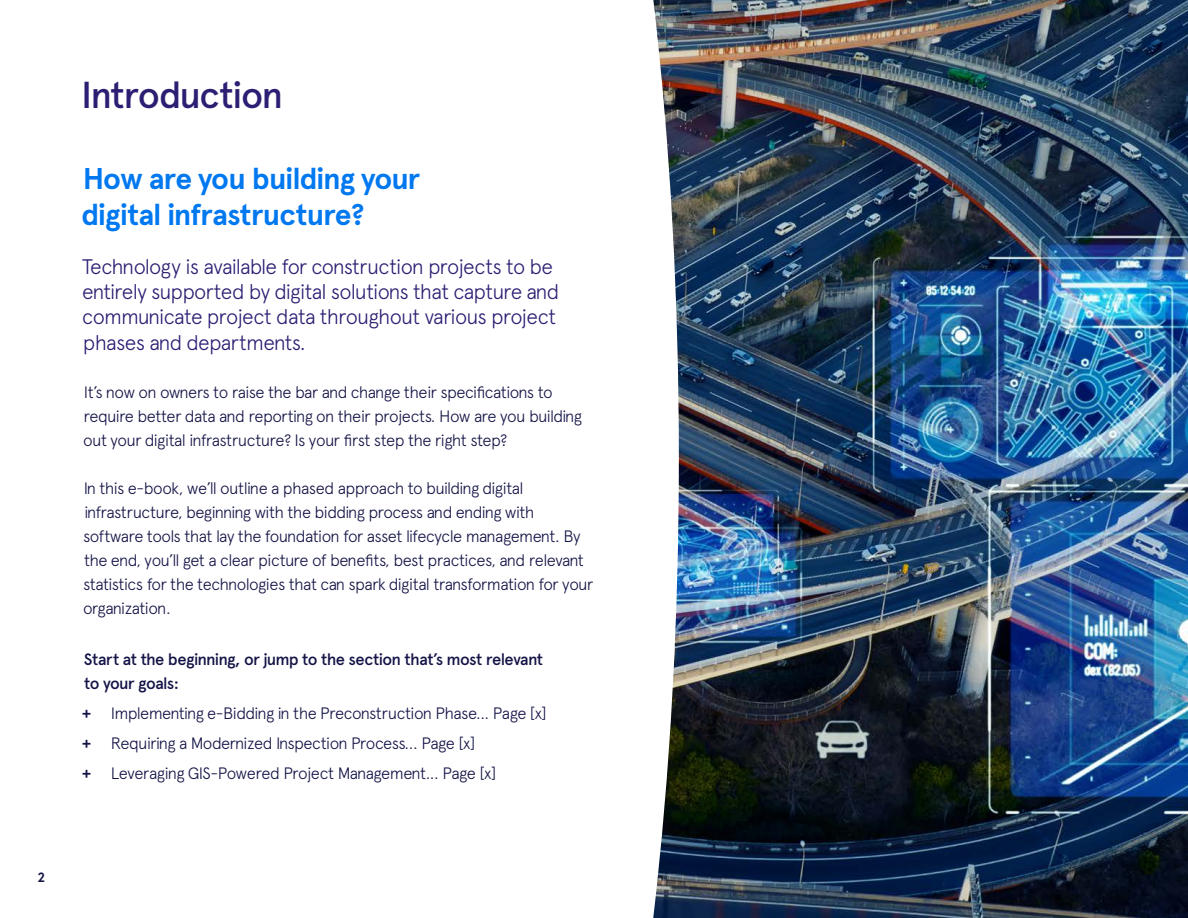
<style>
.page{position:relative;width:1188px;height:918px;background:#fff}
.page>*{position:absolute;margin:0;border:0;box-sizing:border-box;transform-origin:0 0}
.t1{font:500 37.5px "Apercu Pro";letter-spacing:-.04em;color:#2d1e73}
.t2{font:700 30px/36px "Apercu Pro";letter-spacing:-.03em;color:#0078f0}
.t3{font:300 21px/25.2px "Apercu Pro";letter-spacing:-.04em;color:#2d1e73}
.t4{font:300 16.5px/24px "Apercu Pro";letter-spacing:-.04em;color:#141447}
.t5{font:500 16.5px/24px "Apercu Pro";letter-spacing:-.04em;color:#141447}
.t6{font:700 13.5px "Apercu Pro";color:#141447}
.s1{font-weight:700}
</style>
<div class="page">
<img style="left:679px;top:0;width:509px;height:918px">
<img style="left:653px;top:0;width:26px;height:918px">
<p class="t6" style="left:37px;top:867px;width:9px">2</p>
<p class="t1" style="left:81px;top:66px;width:204px">Introduction</p>
<p class="t2" style="left:82px;top:160px;width:340px">How are you building your digital infrastructure?</p>
<p class="t3" style="left:82px;top:252px;width:479px">Technology is available for construction projects to be entirely supported by digital solutions that capture and communicate project data throughout various project phases and departments.</p>
<p class="t4" style="left:83px;top:378px;width:501px">It’s now on owners to raise the bar and change their specifications to require better data and reporting on their projects. How are you building out your digital infrastructure? Is your first step the right step?</p>
<p class="t4" style="left:83px;top:474px;width:512px">In this e-book, we’ll outline a phased approach to building digital infrastructure, beginning with the bidding process and ending with software tools that lay the foundation for asset lifecycle management. By the end, you’ll get a clear picture of benefits, best practices, and relevant statistics for the technologies that can spark digital transformation for your organization.</p>
<p class="t5" style="left:84px;top:646px;width:461px">Start at the beginning, or jump to the section that’s most relevant to your goals:</p>
<p class="t4" style="left:82px;top:699px;width:466px"><span class="s1">+</span> Implementing e-Bidding in the Preconstruction Phase... Page [x]</p>
<p class="t4" style="left:82px;top:729px;width:395px"><span class="s1">+</span> Requiring a Modernized Inspection Process... Page [x]</p>
<p class="t4" style="left:82px;top:759px;width:416px"><span class="s1">+</span> Leveraging GIS-Powered Project Management... Page [x]</p>
</div>
